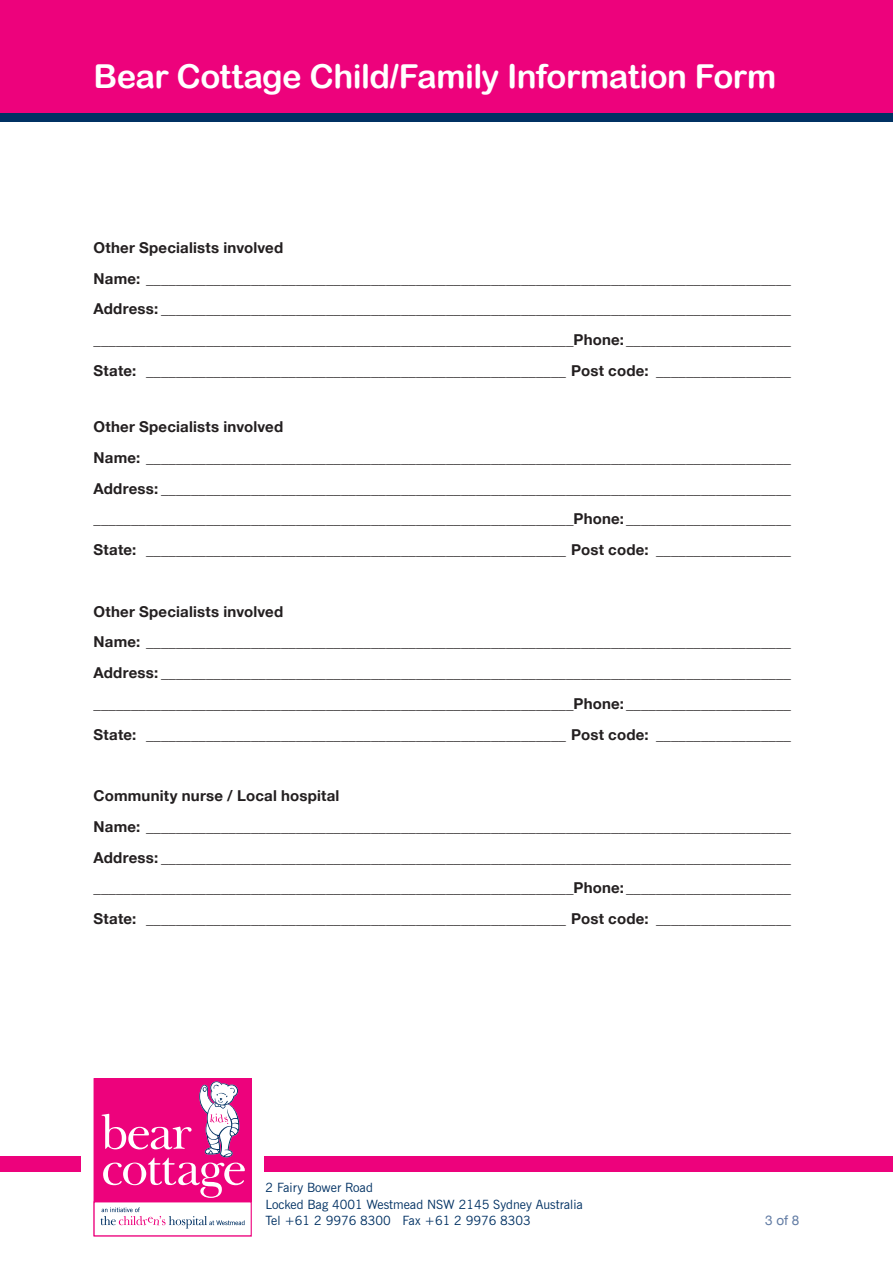
<style>
.page{position:relative;width:893px;height:1263px;background:#fff}
.page>*{position:absolute;margin:0;border:0;box-sizing:border-box;transform-origin:0 0}
.t1{font:33px "Arial Rounded MT Bold";letter-spacing:-.015em;color:#fff}
.Body{font:700 15px "Helvetica Neue";letter-spacing:.015em;color:#231f20}
.t2{font:13.5px "Helvetica Neue";color:#627ca4}
.t3{font:12.75px/16.5px "News Gothic BT";color:#003163}
</style>
<div class="page">
<div style="left:0;top:1156px;width:893px;height:15px;background:#ed027c"></div>
<div style="left:0;top:112px;width:893px;height:9px;background:#003163"></div>
<div style="left:0;top:0;width:893px;height:112px;background:#ed027c"></div>
<div style="left:81px;top:1066px;width:183px;height:183px;background:#fff"></div>
<div style="left:94px;top:1079px;width:157px;height:157px;background:#ed027c"></div>
<div style="left:94px;top:1078px;width:158px;height:158px;border:1px solid #ed027c"></div>
<div style="left:94px;top:1202px;width:157px;height:34px;background:#fff"></div>
<div style="left:94px;top:1201px;width:158px;height:35px;border:1px solid #ed027c"></div>
<svg style="left:101px;top:1207px;width:144px;height:21px"></svg>
<svg style="left:102px;top:1081px;width:143px;height:117px"></svg>
<h1 class="t1" style="left:94px;top:57px;width:684px">Bear Cottage Child/Family Information Form</h1>
<p class="Body" style="left:94px;top:236px;width:191px">Other Specialists involved</p>
<p class="Body" style="left:94px;top:266px;width:699px">Name: ______________________________________________________________________________________</p>
<p class="Body" style="left:94px;top:297px;width:699px">Address: ____________________________________________________________________________________</p>
<p class="Body" style="left:94px;top:328px;width:699px">________________________________________________________________Phone: ______________________</p>
<p class="Body" style="left:94px;top:359px;width:699px">State: ________________________________________________________ Post code: __________________</p>
<p class="Body" style="left:94px;top:415px;width:191px">Other Specialists involved</p>
<p class="Body" style="left:94px;top:446px;width:699px">Name: ______________________________________________________________________________________</p>
<p class="Body" style="left:94px;top:476px;width:699px">Address: ____________________________________________________________________________________</p>
<p class="Body" style="left:94px;top:507px;width:699px">________________________________________________________________Phone: ______________________</p>
<p class="Body" style="left:94px;top:538px;width:699px">State: ________________________________________________________ Post code: __________________</p>
<p class="Body" style="left:94px;top:599px;width:191px">Other Specialists involved</p>
<p class="Body" style="left:94px;top:630px;width:699px">Name: ______________________________________________________________________________________</p>
<p class="Body" style="left:94px;top:661px;width:699px">Address: ____________________________________________________________________________________</p>
<p class="Body" style="left:94px;top:692px;width:699px">________________________________________________________________Phone: ______________________</p>
<p class="Body" style="left:94px;top:722px;width:699px">State: ________________________________________________________ Post code: __________________</p>
<p class="Body" style="left:94px;top:784px;width:247px">Community nurse / Local hospital</p>
<p class="Body" style="left:94px;top:815px;width:699px">Name: ______________________________________________________________________________________</p>
<p class="Body" style="left:94px;top:845px;width:699px">Address: ____________________________________________________________________________________</p>
<p class="Body" style="left:94px;top:876px;width:699px">________________________________________________________________Phone: ______________________</p>
<p class="Body" style="left:94px;top:907px;width:699px">State: ________________________________________________________ Post code: __________________</p>
<p class="t3" style="left:266px;top:1179px;width:319px">2 Fairy Bower Road<br>Locked Bag 4001 Westmead NSW 2145 Sydney Australia<br>Tel +61 2 9976 8300 Fax +61 2 9976 8303</p>
<p class="t2" style="left:765px;top:1211px;width:36px">3 of 8</p>
</div>
